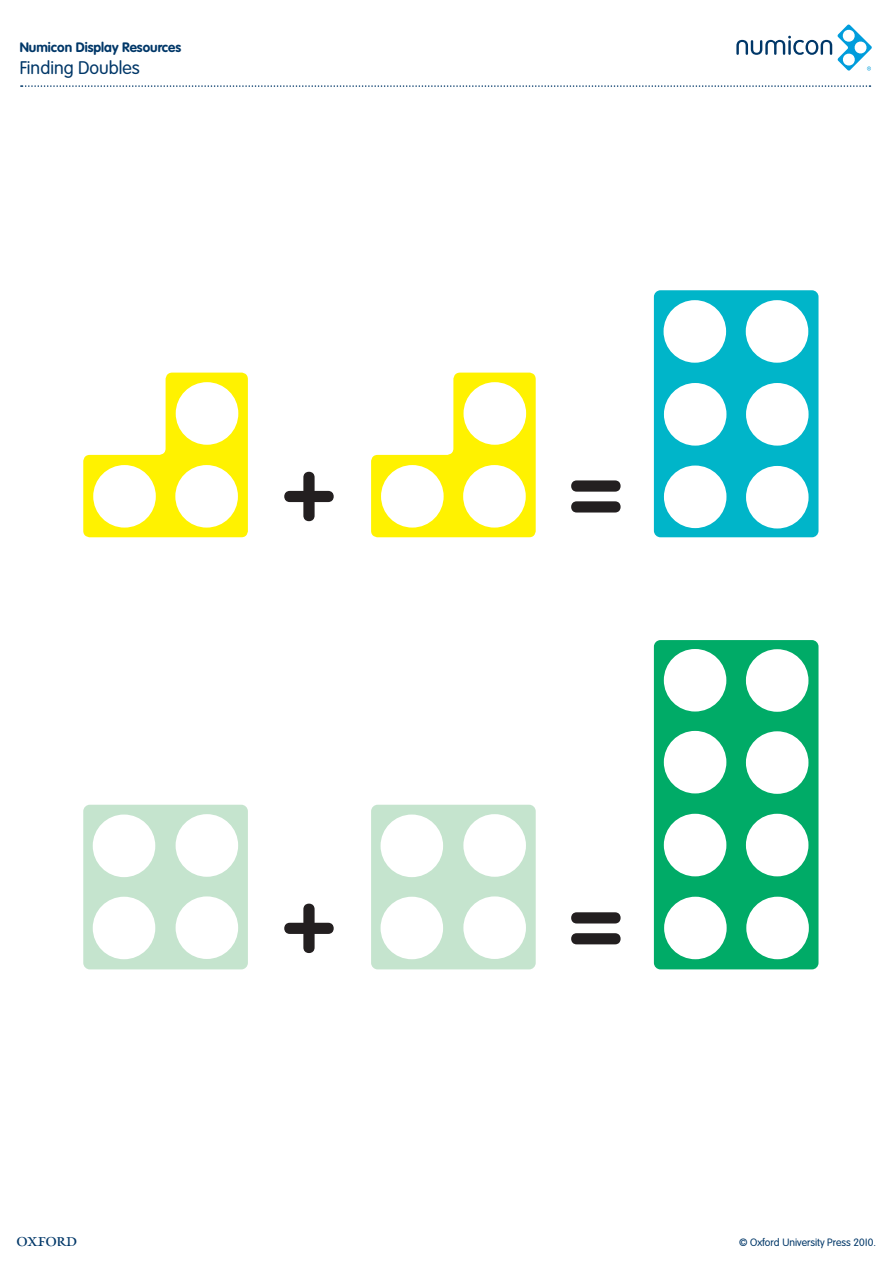
<style>
.page{position:relative;width:893px;height:1263px;background:#fff}
.page>*{position:absolute;margin:0;border:0;box-sizing:border-box;transform-origin:0 0}
.t1{font:700 93.3px "VAG Rounded Inf";color:#231f20}
.t2{font:21px "OUP1";color:#003768}
.t3{font:300 18px "VAG Rounded Inf";color:#003768}
.t4{font:700 13.5px "VAG Rounded Inf";color:#003768}
.t5{font:300 10.5px "VAG Rounded Inf";color:#003768}
</style>
<div class="page">
<svg style="left:21px;top:85px;width:849px;height:2px"></svg>
<svg style="left:736px;top:25px;width:136px;height:46px"></svg>
<svg style="left:654px;top:640px;width:164px;height:329px;fill:#00ab67"></svg>
<svg style="left:83px;top:805px;width:165px;height:164px"></svg>
<svg style="left:371px;top:805px;width:165px;height:164px"></svg>
<svg style="left:654px;top:290px;width:164px;height:247px"></svg>
<svg style="left:83px;top:372px;width:165px;height:165px"></svg>
<svg style="left:371px;top:372px;width:165px;height:165px"></svg>
<p class="t4" style="left:20px;top:39px;width:163px">Numicon Display Resources</p>
<h3 class="t3" style="left:20px;top:57px;width:122px">Finding Doubles</h3>
<h1 class="t1" style="left:281px;top:432px;width:57px">+</h1>
<h1 class="t1" style="left:568px;top:432px;width:57px">=</h1>
<h1 class="t1" style="left:281px;top:864px;width:57px">+</h1>
<h1 class="t1" style="left:568px;top:864px;width:57px">=</h1>
<h2 class="t2" style="left:17px;top:1226px;width:61px">4</h2>
<p class="t5" style="left:739px;top:1236px;width:138px">© Oxford University Press 2010.</p>
</div>
